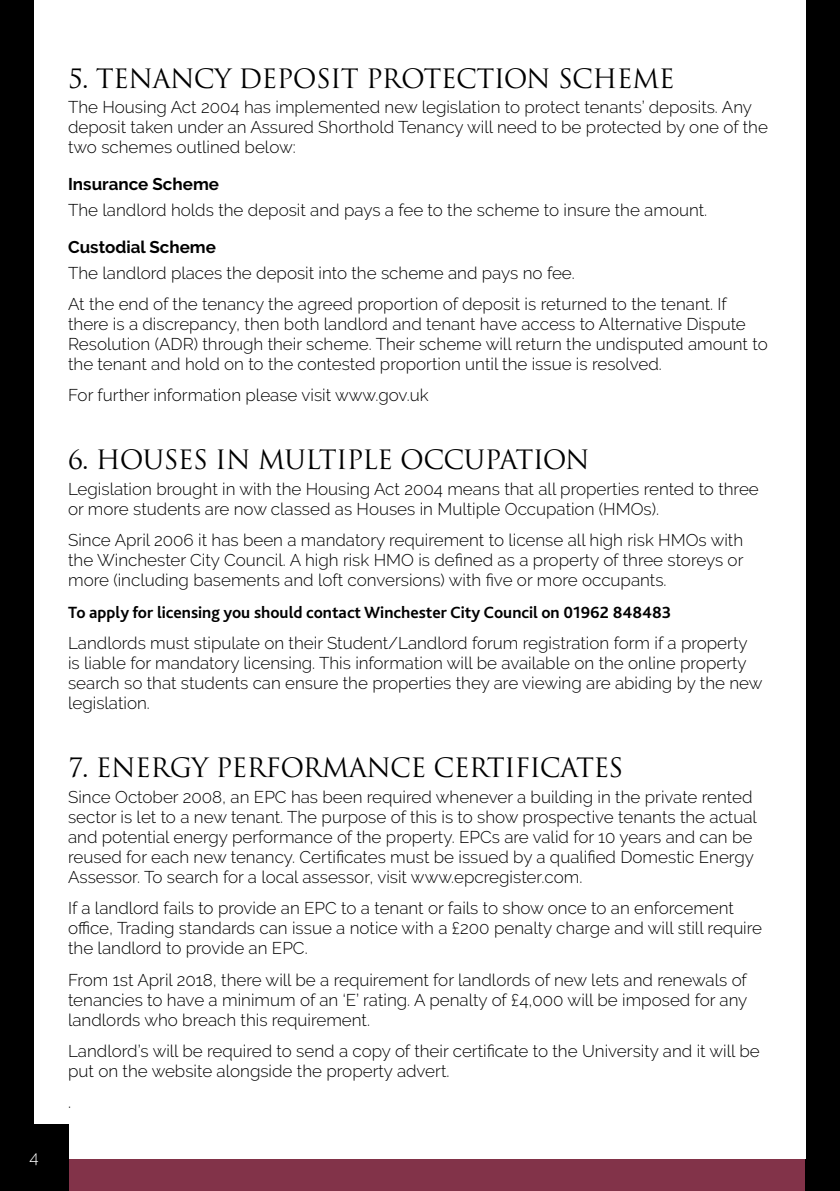
<style>
.page{position:relative;width:840px;height:1191px;background:#fff}
.page>*{position:absolute;margin:0;border:0;box-sizing:border-box;transform-origin:0 0}
.t1{font:26px "Trajan Pro";letter-spacing:-.025em;color:#000}
.t2{font:300 17px/20px "Raleway";color:#000}
.t3{font:700 17px "Bliss Pro";color:#000}
.t4{font:700 17px "Raleway";color:#000}
.t5{font:300 17px "Raleway";color:#fff}
</style>
<div class="page">
<div style="left:34px;top:1158px;width:771px;height:33px;background:#823349"></div>
<div style="left:0;top:0;width:34px;height:1191px;background:#000"></div>
<div style="left:805px;top:0;width:34px;height:1191px;background:#000"></div>
<div style="left:0;top:1124px;width:68px;height:67px;background:#000"></div>
<p class="t5" style="left:29px;top:1147px;width:11px">4</p>
<h1 class="t1" style="left:68px;top:62px;width:607px">5. TENANCY DEPOSIT PROTECTION SCHEME</h1>
<p class="t2" style="left:68px;top:97px;width:701px">The Housing Act 2004 has implemented new legislation to protect tenants’ deposits. Any deposit taken under an Assured Shorthold Tenancy will need to be protected by one of the two schemes outlined below:</p>
<p class="t4" style="left:68px;top:175px;width:152px">Insurance Scheme</p>
<p class="t2" style="left:68px;top:200px;width:640px">The landlord holds the deposit and pays a fee to the scheme to insure the amount.</p>
<p class="t4" style="left:68px;top:237px;width:149px">Custodial Scheme</p>
<p class="t2" style="left:68px;top:257px;width:660px;line-height:31.4px">The landlord places the deposit into the scheme and pays no fee.<br>At the end of the tenancy the agreed proportion of deposit is returned to the tenant. If</p>
<p class="t2" style="left:68px;top:314px;width:700px">there is a discrepancy, then both landlord and tenant have access to Alternative Dispute<br>Resolution (ADR) through their scheme. Their scheme will return the undisputed amount to the tenant and hold on to the contested proportion until the issue is resolved.</p>
<p class="t2" style="left:68px;top:385px;width:362px">For further information please visit www.gov.uk</p>
<h1 class="t1" style="left:68px;top:443px;width:523px">6. HOUSES IN MULTIPLE OCCUPATION</h1>
<p class="t2" style="left:68px;top:479px;width:691px">Legislation brought in with the Housing Act 2004 means that all properties rented to three or more students are now classed as Houses in Multiple Occupation (HMOs).</p>
<p class="t2" style="left:68px;top:530px;width:676px;text-align:justify">Since April 2006 it has been a mandatory requirement to license all high risk HMOs with the Winchester City Council. A high risk HMO is defined as a property of three storeys or more (including basements and loft conversions) with five or more occupants.</p>
<p class="t3" style="left:68px;top:601px;width:604px">To apply for licensing you should contact Winchester City Council on 01962 848483</p>
<p class="t2" style="left:68px;top:633px;width:695px">Landlords must stipulate on their Student/Landlord forum registration form if a property is liable for mandatory licensing. This information will be available on the online property search so that students can ensure the properties they are viewing are abiding by the new legislation.</p>
<h1 class="t1" style="left:68px;top:751px;width:556px">7. ENERGY PERFORMANCE CERTIFICATES</h1>
<p class="t2" style="left:68px;top:787px;width:690px">Since October 2008, an EPC has been required whenever a building in the private rented sector is let to a new tenant. The purpose of this is to show prospective tenants the actual and potential energy performance of the property. EPCs are valid for 10 years and can be reused for each new tenancy. Certificates must be issued by a qualified Domestic Energy Assessor. To search for a local assessor, visit www.epcregister.com.</p>
<p class="t2" style="left:68px;top:898px;width:695px">If a landlord fails to provide an EPC to a tenant or fails to show once to an enforcement office, Trading standards can issue a notice with a £200 penalty charge and will still require the landlord to provide an EPC.</p>
<p class="t2" style="left:68px;top:969px;width:680px;text-align:justify">From 1st April 2018, there will be a requirement for landlords of new lets and renewals of tenancies to have a minimum of an ‘E’ rating. A penalty of £4,000 will be imposed for any landlords who breach this requirement.</p>
<p class="t2" style="left:68px;top:1040px;width:692px">Landlord’s will be required to send a copy of their certificate to the University and it will be put on the website alongside the property advert.</p>
<p class="t2" style="left:68px;top:1092px;width:5px">.</p>
</div>
